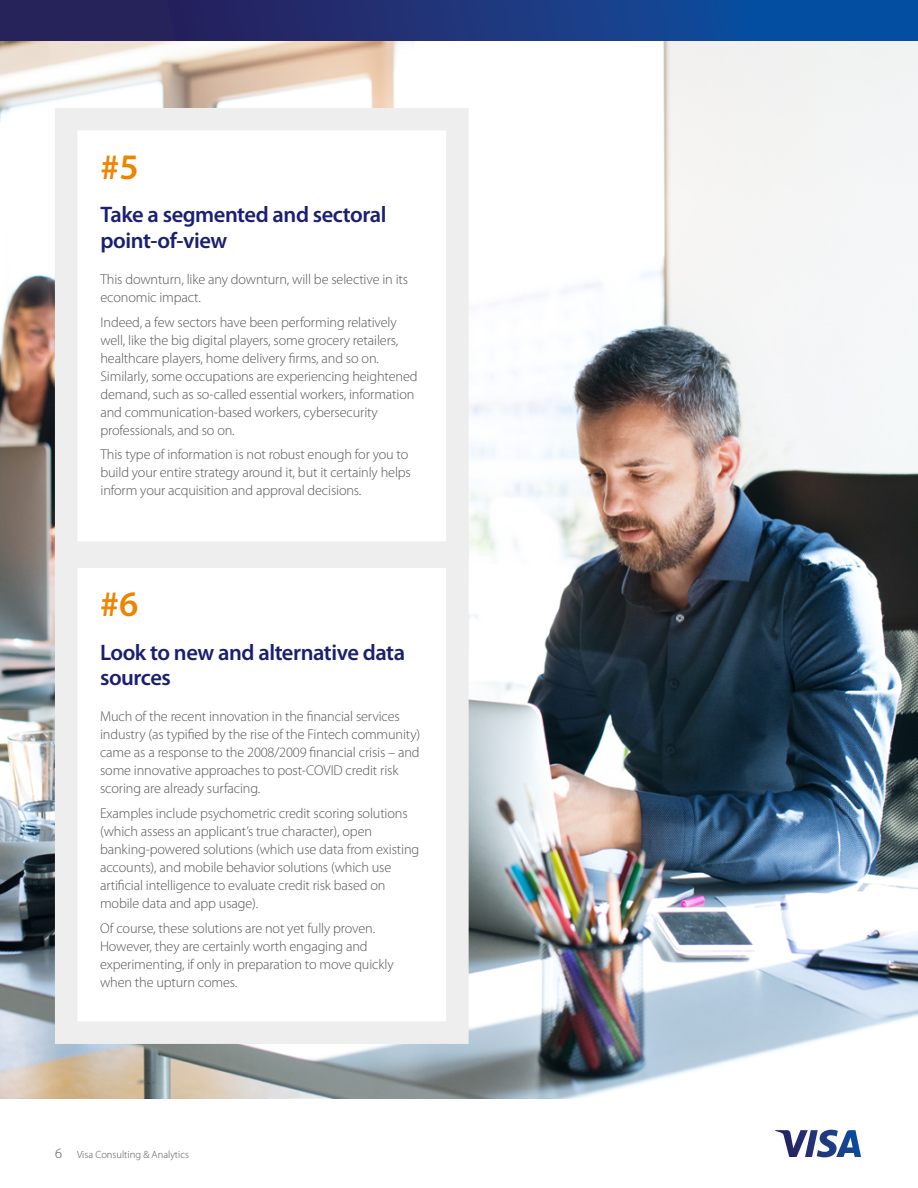
<style>
.page{position:relative;width:918px;height:1188px;background:#fff}
.page>*{position:absolute;margin:0;border:0;box-sizing:border-box;transform-origin:0 0}
.t1{font:600 36px "Myriad Pro";color:#ef8400}
.t2{font:600 22.5px/25.5px "Myriad Pro";letter-spacing:-.02em;color:#1a1f71}
.t3{font:300 14.25px/18px "Myriad Pro";letter-spacing:-.01em;color:#545456}
.t4{font:300 10.5px "Myriad Pro";color:#545456}
.s1{font-size:14.25px}
</style>
<div class="page">
<svg style="left:775px;top:1130px;width:86px;height:27px"></svg>
<div style="left:0;top:0;width:918px;height:41px;background:linear-gradient(to right,#2e1a4e,#0653aa)"></div>
<img style="left:0;top:41px;width:918px;height:1057px">
<div style="left:55px;top:108px;width:414px;height:456px;background:#fff;border:22px solid #eee"></div>
<div style="left:55px;top:545px;width:414px;height:499px;background:#fff;border:22px solid #eee"></div>
<p class="t1" style="left:100px;top:146px;width:40px">#5</p>
<p class="t2" style="left:100px;top:202px;width:288px">Take a segmented and sectoral point-of-view</p>
<p class="t3" style="left:100px;top:270px;width:309px">This downturn, like any downturn, will be selective in its economic impact.</p>
<p class="t3" style="left:100px;top:313px;width:319px">Indeed, a few sectors have been performing relatively well, like the big digital players, some grocery retailers, healthcare players, home delivery firms, and so on.<br>Similarly, some occupations are experiencing heightened demand, such as so-called essential workers, information and communication-based workers, cybersecurity professionals, and so on.</p>
<p class="t3" style="left:100px;top:446px;width:312px">This type of information is not robust enough for you to build your entire strategy around it, but it certainly helps inform your acquisition and approval decisions.</p>
<p class="t1" style="left:100px;top:584px;width:40px">#6</p>
<p class="t2" style="left:100px;top:640px;width:307px">Look to new and alternative data sources</p>
<p class="t3" style="left:100px;top:708px;width:322px">Much of the recent innovation in the financial services industry (as typified by the rise of the Fintech community) came as a response to the 2008/2009 financial crisis – and some innovative approaches to post-COVID credit risk scoring are already surfacing.</p>
<p class="t3" style="left:100px;top:804px;width:321px">Examples include psychometric credit scoring solutions (which assess an applicant’s true character), open banking-powered solutions (which use data from existing accounts), and mobile behavior solutions (which use artificial intelligence to evaluate credit risk based on mobile data and app usage).</p>
<p class="t3" style="left:100px;top:919px;width:295px">Of course, these solutions are not yet fully proven.<br>However, they are certainly worth engaging and experimenting, if only in preparation to move quickly when the upturn comes.</p>
<p class="t4" style="left:55px;top:1148px;width:135px"><span class="s1">6</span> Visa Consulting &amp; Analytics</p>
</div>
